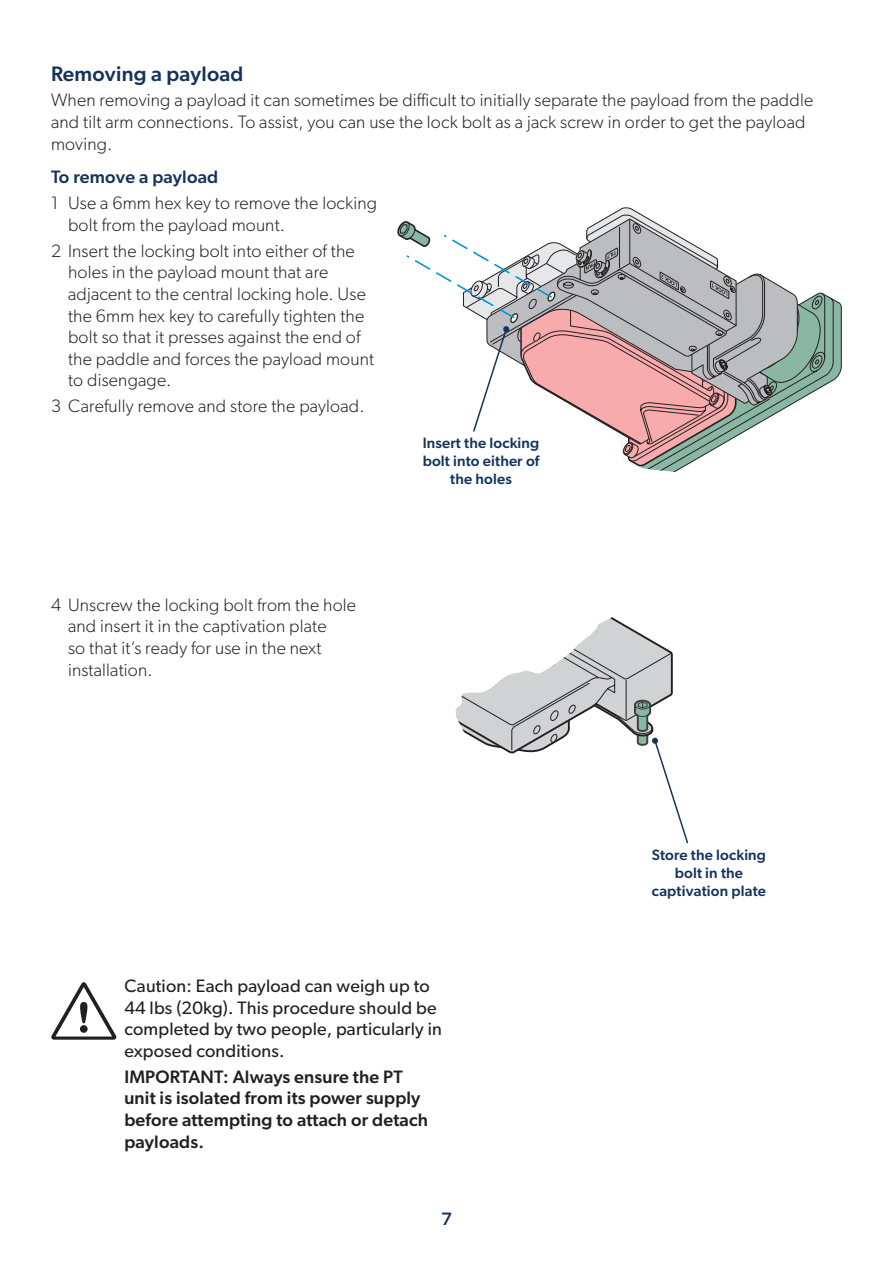
<style>
.page{position:relative;width:893px;height:1263px;background:#fff}
.page>*{position:absolute;margin:0;border:0;box-sizing:border-box;transform-origin:0 0}
.Head_2{font:500 21px "Gibson";letter-spacing:.01em;color:#14335b}
.Body{font:300 18px/21.6px "Gibson";letter-spacing:.01em;color:#231f20}
.Body-2{font:18px/21.6px "Gibson";letter-spacing:.01em;color:#231f20}
.Body-3{font:500 18px/21.6px "Gibson";letter-spacing:.01em;color:#231f20}
.Head_4{font:500 18px "Gibson";letter-spacing:.01em;color:#14335b}
.Diagram_head{font:500 15px/18px "Gibson";letter-spacing:.01em;color:#14335b;text-align:center}
</style>
<div class="page">
<svg style="left:51px;top:982px;width:65px;height:58px"></svg>
<svg style="left:825px;top:294px;width:17px;height:86px"></svg>
<svg style="left:825px;top:297px;width:9px;height:89px"></svg>
<svg style="left:397px;top:207px;width:428px;height:266px"></svg>
<svg style="left:455px;top:617px;width:234px;height:227px"></svg>
<p class="Head_2" style="left:51px;top:61px;width:194px">Removing a payload</p>
<p class="Body" style="left:51px;top:89px;width:764px">When removing a payload it can sometimes be difficult to initially separate the payload from the paddle and tilt arm connections. To assist, you can use the lock bolt as a jack screw in order to get the payload moving.</p>
<p class="Head_4" style="left:51px;top:166px;width:169px">To remove a payload</p>
<p class="Body" style="left:68px;top:192px;width:310px;text-indent:-17px">1 Use a 6mm hex key to remove the locking bolt from the payload mount.</p>
<p class="Body" style="left:68px;top:240px;width:308px;text-indent:-17px">2 Insert the locking bolt into either of the holes in the payload mount that are adjacent to the central locking hole. Use the 6mm hex key to carefully tighten the bolt so that it presses against the end of the paddle and forces the payload mount to disengage.</p>
<p class="Body" style="left:51px;top:395px;width:315px">3 Carefully remove and store the payload.</p>
<p class="Body" style="left:68px;top:593px;width:289px;text-indent:-17px">4 Unscrew the locking bolt from the hole and insert it in the captivation plate<br>so that it’s ready for use in the next installation.</p>
<p class="Diagram_head" style="left:423px;top:434px;width:118px">Insert the locking bolt into either of the holes</p>
<p class="Body-2" style="left:124px;top:975px;width:319px">Caution: Each payload can weigh up to 44 lbs (20kg). This procedure should be completed by two people, particularly in exposed conditions.</p>
<p class="Body-3" style="left:124px;top:1065px;width:305px">IMPORTANT: Always ensure the PT unit is isolated from its power supply before attempting to attach or detach payloads.</p>
<p class="Head_4" style="left:441px;top:1208px;width:12px">7</p>
<p class="Diagram_head" style="left:652px;top:845px;width:116px">Store the locking bolt in the captivation plate</p>
</div>
